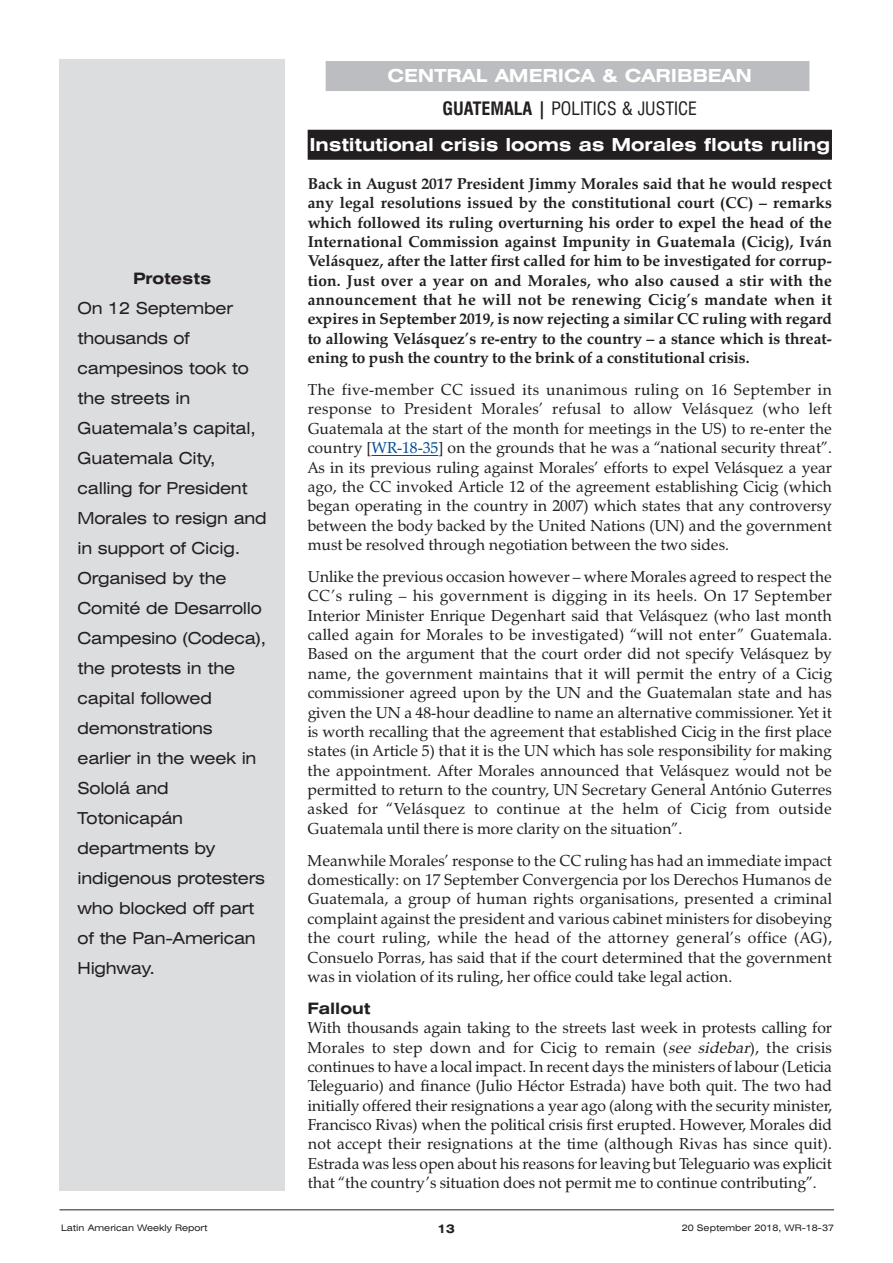
<style>
.page{position:relative;width:893px;height:1263px;background:#fff}
.page>*{position:absolute;margin:0;border:0;box-sizing:border-box;transform-origin:0 0}
.t1{font:700 expanded 18px/32.8px "Swiss 721 BT";letter-spacing:-.005em;color:#fff;text-align:center}
.t2{font:expanded 16.5px/30px "Swiss 721 BT";letter-spacing:-.015em;color:#231f20}
.t3{font:15.75px/19.4px "Zapf Calligraphic 801 BT";color:#231f20;text-align:justify}
.t4{font:700 15.75px/19.4px "Zapf Calligraphic 801 BT";color:#231f20;text-align:justify}
.t5{font:700 expanded 15.75px "Swiss 721 BT";color:#231f20}
.t6{font:700 expanded 12px "Swiss 721 BT";color:#231f20}
.t7{font:expanded 9px "Swiss 721 BT";color:#231f20}
.s1{font-stretch:condensed;color:#231f20}
.s2{font-weight:400;font-stretch:condensed;color:#231f20}
.s3{color:#014d95}
.s4{font-style:italic}
</style>
<div class="page">
<div style="left:326px;top:61px;width:483px;height:30px;background:#bcbdc0"></div>
<div style="left:308px;top:130px;width:524px;height:30px;background:#231f20"></div>
<hr style="left:371px;top:455px;width:67px;height:1px;background:#014d95">
<div style="left:60px;top:60px;width:225px;height:1131px;background:#dcdddf"></div>
<hr style="left:60px;top:1209px;width:774px;height:1px;background:#231f20">
<p class="t5" style="left:133px;top:269px;width:79px">Protests</p>
<p class="t2" style="left:78px;top:293px;width:191px">On 12 September thousands of campesinos took to the streets in<br>Guatemala’s capital,<br>Guatemala City, calling for President<br>Morales to resign and in support of Cicig.<br>Organised by the<br>Comité de Desarrollo<br>Campesino (Codeca), the protests in the capital followed demonstrations earlier in the week in<br>Sololá and<br>Totonicapán departments by indigenous protesters who blocked off part of the Pan-American<br>Highway.</p>
<p class="t1" style="left:388px;top:59px;width:366px">CENTRAL AMERICA &amp; CARIBBEAN<br><span class="s1">GUATEMALA |</span> <span class="s2">POLITICS &amp; JUSTICE</span></p>
<p class="t1" style="left:309px;top:128px;width:522px">Institutional crisis looms as Morales flouts ruling</p>
<p class="t4" style="left:308px;top:174px;width:526px">Back in August 2017 President Jimmy Morales said that he would respect any legal resolutions issued by the constitutional court (CC) – remarks which followed its ruling overturning his order to expel the head of the International Commission against Impunity in Guatemala (Cicig), Iván Velásquez, after the latter first called for him to be investigated for corrup&shy;tion. Just over a year on and Morales, who also caused a stir with the announcement that he will not be renewing Cicig’s mandate when it expires in September 2019, is now rejecting a similar CC ruling with regard to allowing Velásquez’s re-entry to the country – a stance which is threat&shy;ening to push the country to the brink of a constitutional crisis.</p>
<p class="t3" style="left:308px;top:380px;width:526px">The five-member CC issued its unanimous ruling on 16 September in response to President Morales’ refusal to allow Velásquez (who left Guatemala at the start of the month for meetings in the US) to re-enter the country [<span class="s3">WR-18-35</span>] on the grounds that he was a “national security threat”.<br>As in its previous ruling against Morales’ efforts to expel Velásquez a year ago, the CC invoked Article 12 of the agreement establishing Cicig (which began operating in the country in 2007) which states that any controversy between the body backed by the United Nations (UN) and the government must be resolved through negotiation between the two sides.</p>
<p class="t3" style="left:308px;top:567px;width:526px">Unlike the previous occasion however – where Morales agreed to respect the CC’s ruling – his government is digging in its heels. On 17 September Interior Minister Enrique Degenhart said that Velásquez (who last month called again for Morales to be investigated) “will not enter” Guatemala.<br>Based on the argument that the court order did not specify Velásquez by name, the government maintains that it will permit the entry of a Cicig commissioner agreed upon by the UN and the Guatemalan state and has given the UN a 48-hour deadline to name an alternative commissioner. Yet it is worth recalling that the agreement that established Cicig in the first place states (in Article 5) that it is the UN which has sole responsibility for making the appointment. After Morales announced that Velásquez would not be permitted to return to the country, UN Secretary General António Guterres asked for “Velásquez to continue at the helm of Cicig from outside Guatemala until there is more clarity on the situation”.</p>
<p class="t3" style="left:308px;top:851px;width:526px">Meanwhile Morales’ response to the CC ruling has had an immediate impact domestically: on 17 September Convergencia por los Derechos Humanos de Guatemala, a group of human rights organisations, presented a criminal complaint against the president and various cabinet ministers for disobeying the court ruling, while the head of the attorney general’s office (AG), Consuelo Porras, has said that if the court determined that the government was in violation of its ruling, her office could take legal action.</p>
<p class="t5" style="left:308px;top:999px;width:64px">Fallout</p>
<p class="t3" style="left:308px;top:1018px;width:526px">With thousands again taking to the streets last week in protests calling for Morales to step down and for Cicig to remain (<span class="s4">see sidebar</span>), the crisis continues to have a local impact. In recent days the ministers of labour (Leticia Teleguario) and finance (Julio Héctor Estrada) have both quit. The two had initially offered their resignations a year ago (along with the security minister, Francisco Rivas) when the political crisis first erupted. However, Morales did not accept their resignations at the time (although Rivas has since quit).<br>Estrada was less open about his reasons for leaving but Teleguario was explicit that “the country’s situation does not permit me to continue contributing”.</p>
<p class="t7" style="left:61px;top:1223px;width:148px">Latin American Weekly Report</p>
<p class="t6" style="left:437px;top:1221px;width:19px">13</p>
<p class="t7" style="left:682px;top:1223px;width:154px">20 September 2018, WR-18-37</p>
</div>
